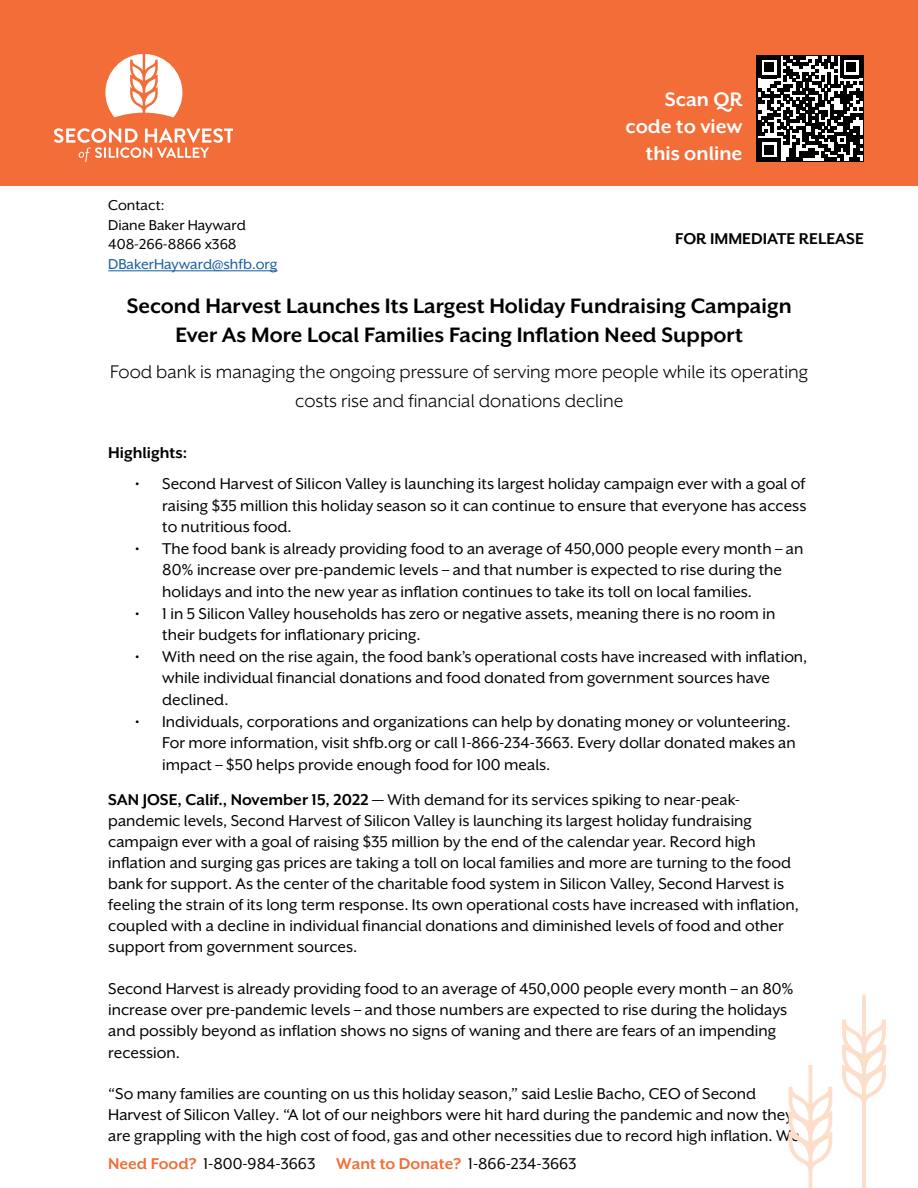
<style>
.page{position:relative;width:918px;height:1188px;background:#fff}
.page>*{position:absolute;margin:0;border:0;box-sizing:border-box;transform-origin:0 0}
.t1{font:700 24px/28.8px "Mr Eaves XL San OT";color:#000;text-align:center}
.t2{font:700 22.5px/27px "Mr Eaves XL San OT";color:#fff;text-align:right}
.t3{font:21px/28.8px "Mr Eaves XL San OT";color:#000;text-align:center}
.t4{font:18px/21.6px "Mr Eaves XL San OT";color:#000}
.t5{font:700 18px "Mr Eaves XL San OT";color:#000}
.t6{font:16.5px "Mr Eaves XL San OT";color:#000}
.t7{font:16.5px "Mr Eaves XL San OT";color:#175d9e}
.s1{font-weight:700}
.s2{font-weight:700;color:#f26d37}
</style>
<div class="page">
<div style="left:0;top:0;width:918px;height:186px;background:#f26d37"></div>
<hr style="left:108px;top:271px;width:170px;height:1px;background:#175d9e">
<svg style="left:54px;top:128px;width:179px;height:34px"></svg>
<svg style="left:105px;top:54px;width:77px;height:63px"></svg>
<svg style="left:842px;top:995px;width:44px;height:193px"></svg>
<svg style="left:756px;top:56px;width:108px;height:106px"></svg>
<svg style="left:758px;top:56px;width:104px;height:105px;background:#5f5f5f"></svg>
<svg style="left:789px;top:1065px;width:43px;height:123px"></svg>
<p class="t2" style="left:626px;top:86px;width:118px">Scan QR code to view this online</p>
<p class="t6" style="left:108px;top:196px;width:58px">Contact:</p>
<p class="t6" style="left:108px;top:216px;width:139px">Diane Baker Hayward</p>
<p class="t6" style="left:108px;top:235px;width:130px">408-266-8866 x368</p>
<p class="t7" style="left:108px;top:255px;width:171px">DBakerHayward@shfb.org</p>
<p class="t1" style="left:127px;top:292px;width:667px">Second Harvest Launches Its Largest Holiday Fundraising Campaign<br>Ever As More Local Families Facing Inflation Need Support</p>
<p class="t3" style="left:110px;top:357px;width:700px">Food bank is managing the ongoing pressure of serving more people while its operating costs rise and financial donations decline</p>
<p class="t5" style="left:675px;top:229px;width:190px">FOR IMMEDIATE RELEASE</p>
<p class="t5" style="left:108px;top:443px;width:80px">Highlights:</p>
<p class="t4" style="left:162px;top:473px;width:646px;text-align:justify;text-indent:-27px">• Second Harvest of Silicon Valley is launching its largest holiday campaign ever with a goal of raising $35 million this holiday season so it can continue to ensure that everyone has access to nutritious food.</p>
<p class="t4" style="left:162px;top:538px;width:643px;text-indent:-27px">• The food bank is already providing food to an average of 450,000 people every month – an<br>80% increase over pre-pandemic levels – and that number is expected to rise during the holidays and into the new year as inflation continues to take its toll on local families.</p>
<p class="t4" style="left:162px;top:603px;width:615px;text-indent:-27px">• 1 in 5 Silicon Valley households has zero or negative assets, meaning there is no room in their budgets for inflationary pricing.</p>
<p class="t4" style="left:162px;top:646px;width:647px;text-indent:-27px">• With need on the rise again, the food bank’s operational costs have increased with inflation, while individual financial donations and food donated from government sources have declined.</p>
<p class="t4" style="left:162px;top:711px;width:635px;text-indent:-27px">• Individuals, corporations and organizations can help by donating money or volunteering.<br>For more information, visit shfb.org or call 1-866-234-3663. Every dollar donated makes an impact – $50 helps provide enough food for 100 meals.</p>
<p class="t4" style="left:108px;top:790px;width:692px;line-height:21px"><span class="s1">SAN JOSE, Calif., November 15, 2022</span> — With demand for its services spiking to near-peak&shy;pandemic levels, Second Harvest of Silicon Valley is launching its largest holiday fundraising campaign ever with a goal of raising $35 million by the end of the calendar year. Record high inflation and surging gas prices are taking a toll on local families and more are turning to the food bank for support. As the center of the charitable food system in Silicon Valley, Second Harvest is feeling the strain of its long term response. Its own operational costs have increased with inflation, coupled with a decline in individual financial donations and diminished levels of food and other support from government sources.</p>
<p class="t4" style="left:108px;top:978px;width:687px">Second Harvest is already providing food to an average of 450,000 people every month – an 80% increase over pre-pandemic levels – and those numbers are expected to rise during the holidays and possibly beyond as inflation shows no signs of waning and there are fears of an impending recession.</p>
<p class="t4" style="left:108px;top:1083px;width:693px;line-height:21px">“So many families are counting on us this holiday season,” said Leslie Bacho, CEO of Second<br>Harvest of Silicon Valley. “A lot of our neighbors were hit hard during the pandemic and now they are grappling with the high cost of food, gas and other necessities due to record high inflation. We</p>
<p class="t4" style="left:108px;top:1153px;width:470px"><span class="s2">Need Food?</span> 1-800-984-3663 <span class="s2">Want to Donate?</span> 1-866-234-3663</p>
</div>
